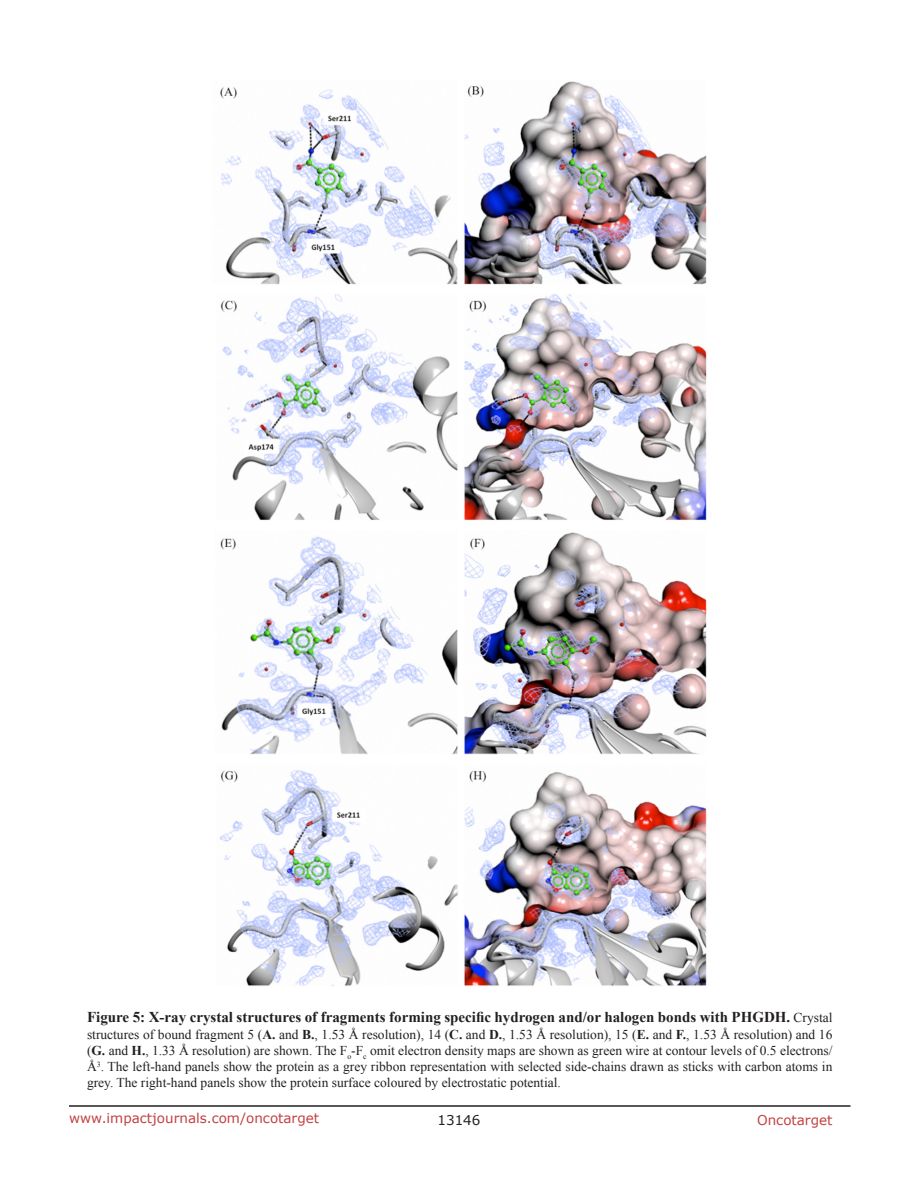
<style>
.page{position:relative;width:918px;height:1188px;background:#fff}
.page>*{position:absolute;margin:0;border:0;box-sizing:border-box;transform-origin:0 0}
.figuretext{font:700 15px "Times New Roman";color:#231f20}
.figuretext-2{font:13.5px/16.2px "Times New Roman";color:#231f20;text-align:justify}
.t1{font:13.5px "Verdana";color:#c24141}
.t2{font:13.5px "Verdana";color:#231f20}
.s1{font-weight:400;font-size:13.5px}
.s2{font-weight:700}
</style>
<div class="page">
<hr style="left:69px;top:1105px;width:781px;height:2px;background:#231f20">
<img style="left:219px;top:81px;width:488px;height:905px">
<p class="figuretext" style="left:87px;top:1007px;width:747px">Figure 5: X-ray crystal structures of fragments forming specific hydrogen and/or halogen bonds with PHGDH. <span class="s1">Crystal</span></p>
<p class="figuretext-2" style="left:87px;top:1026px;width:747px">structures of bound fragment 5 (<span class="s2">A.</span> and <span class="s2">B.</span>, 1.53 Å resolution), 14 (<span class="s2">C.</span> and <span class="s2">D.</span>, 1.53 Å resolution), 15 (<span class="s2">E.</span> and <span class="s2">F.</span>, 1.53 Å resolution) and 16 (<span class="s2">G.</span> and <span class="s2">H.</span>, 1.33 Å resolution) are shown. The F<sub>o</sub>-F<sub>c</sub> omit electron density maps are shown as green wire at contour levels of 0.5 electrons/ Å<sup>3</sup>. The left-hand panels show the protein as a grey ribbon representation with selected side-chains drawn as sticks with carbon atoms in grey. The right-hand panels show the protein surface coloured by electrostatic potential.</p>
<p class="t1" style="left:69px;top:1109px;width:252px">www.impactjournals.com/oncotarget</p>
<p class="t2" style="left:438px;top:1111px;width:44px">13146</p>
<p class="t1" style="left:757px;top:1111px;width:77px">Oncotarget</p>
</div>
